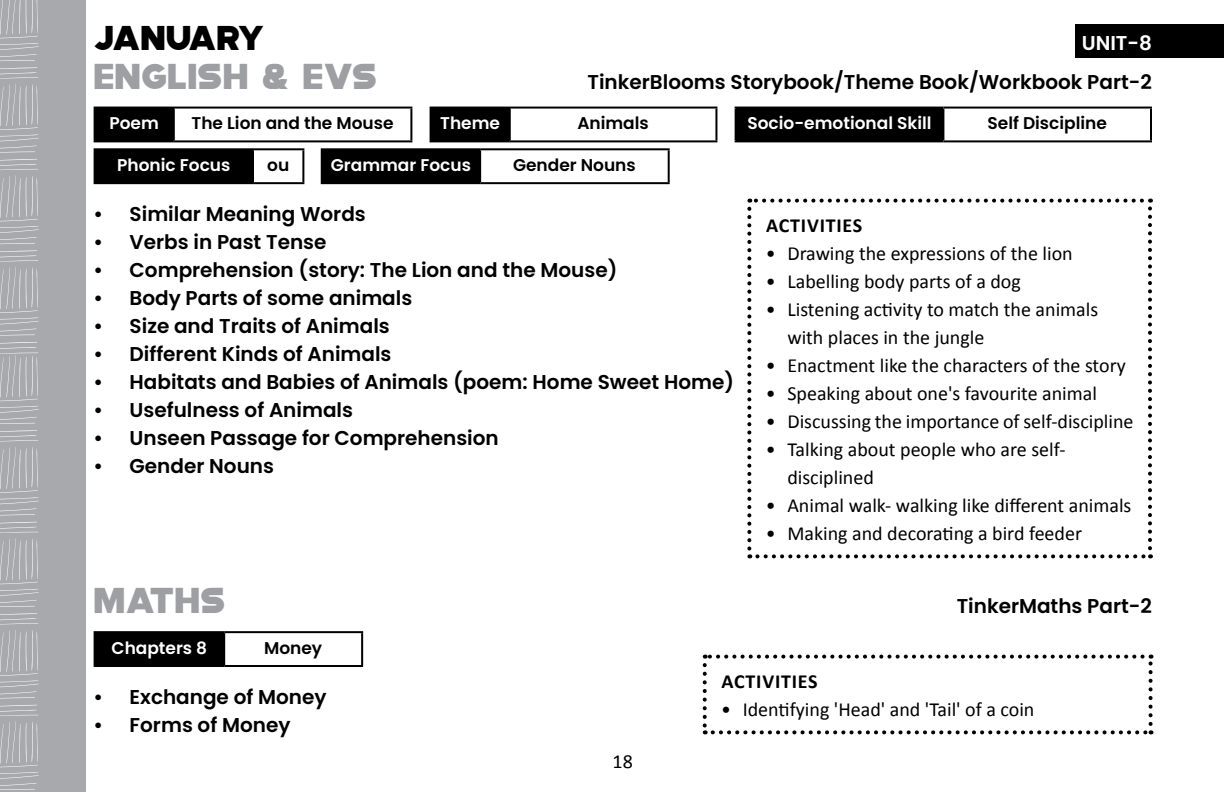
<style>
.page{position:relative;width:1224px;height:792px;background:#fff}
.page>*{position:absolute;margin:0;border:0;box-sizing:border-box;transform-origin:0 0}
.t1{font:36px "Modia Non Commercial";color:#9d9fa2}
.t2{font:34.4px "Modia Non Commercial";letter-spacing:-.03em;color:#000}
.t3{font:20px/28px "Calibri";color:#000}
.t4{font:600 20px "Poppins";color:#000}
.t5{font:700 20px "Calibri";letter-spacing:.04em;color:#000}
.t6{font:600 20px "Poppins";color:#fff}
.t7{font:600 17px "Poppins";color:#fff}
.t8{font:600 17px "Poppins";color:#000}
</style>
<div class="page">
<div style="left:0;top:0;width:85px;height:792px;background:#a7a9ac"></div>
<svg style="left:0;top:0;width:39px;height:790px"></svg>
<svg style="left:747px;top:209px;width:4px;height:349px"></svg>
<svg style="left:757px;top:554px;width:394px;height:4px"></svg>
<svg style="left:1148px;top:199px;width:4px;height:349px"></svg>
<svg style="left:749px;top:199px;width:393px;height:4px"></svg>
<div style="left:95px;top:108px;width:79px;height:33px;background:#000"></div>
<hr style="left:173px;top:109px;width:2px;height:31px;background:#000">
<hr style="left:94px;top:107px;width:80px;height:2px;background:#000">
<hr style="left:94px;top:109px;width:2px;height:31px;background:#000">
<hr style="left:174px;top:107px;width:238px;height:2px;background:#000">
<hr style="left:410px;top:109px;width:2px;height:31px;background:#000">
<hr style="left:94px;top:140px;width:80px;height:2px;background:#000">
<hr style="left:174px;top:140px;width:238px;height:2px;background:#000">
<div style="left:431px;top:108px;width:79px;height:33px;background:#000"></div>
<hr style="left:509px;top:109px;width:2px;height:31px;background:#000">
<hr style="left:430px;top:107px;width:80px;height:2px;background:#000">
<hr style="left:430px;top:109px;width:2px;height:31px;background:#000">
<hr style="left:510px;top:107px;width:207px;height:2px;background:#000">
<hr style="left:715px;top:109px;width:2px;height:31px;background:#000">
<hr style="left:430px;top:140px;width:80px;height:2px;background:#000">
<hr style="left:510px;top:140px;width:207px;height:2px;background:#000">
<div style="left:95px;top:149px;width:158px;height:34px;background:#000"></div>
<hr style="left:252px;top:150px;width:2px;height:32px;background:#000">
<hr style="left:94px;top:148px;width:159px;height:2px;background:#000">
<hr style="left:94px;top:150px;width:2px;height:32px;background:#000">
<hr style="left:253px;top:148px;width:51px;height:2px;background:#000">
<hr style="left:302px;top:150px;width:2px;height:32px;background:#000">
<hr style="left:94px;top:182px;width:159px;height:2px;background:#000">
<hr style="left:253px;top:182px;width:51px;height:2px;background:#000">
<div style="left:322px;top:149px;width:158px;height:34px;background:#000"></div>
<hr style="left:479px;top:150px;width:2px;height:32px;background:#000">
<hr style="left:321px;top:148px;width:159px;height:2px;background:#000">
<hr style="left:321px;top:150px;width:2px;height:32px;background:#000">
<hr style="left:480px;top:148px;width:190px;height:2px;background:#000">
<hr style="left:668px;top:150px;width:2px;height:32px;background:#000">
<hr style="left:321px;top:182px;width:159px;height:2px;background:#000">
<hr style="left:480px;top:182px;width:190px;height:2px;background:#000">
<div style="left:1076px;top:25px;width:148px;height:33px;background:#000"></div>
<div style="left:95px;top:632px;width:129px;height:34px;background:#000"></div>
<hr style="left:223px;top:633px;width:2px;height:32px;background:#000">
<hr style="left:94px;top:631px;width:130px;height:2px;background:#000">
<hr style="left:94px;top:633px;width:2px;height:32px;background:#000">
<hr style="left:224px;top:631px;width:139px;height:2px;background:#000">
<hr style="left:361px;top:633px;width:2px;height:32px;background:#000">
<hr style="left:94px;top:665px;width:130px;height:2px;background:#000">
<hr style="left:224px;top:665px;width:139px;height:2px;background:#000">
<svg style="left:703px;top:665px;width:4px;height:69px"></svg>
<svg style="left:713px;top:730px;width:439px;height:4px"></svg>
<svg style="left:1149px;top:655px;width:4px;height:69px"></svg>
<svg style="left:705px;top:655px;width:438px;height:4px"></svg>
<div style="left:736px;top:108px;width:207px;height:33px;background:#000"></div>
<hr style="left:942px;top:109px;width:2px;height:31px;background:#000">
<hr style="left:735px;top:107px;width:208px;height:2px;background:#000">
<hr style="left:735px;top:109px;width:2px;height:31px;background:#000">
<hr style="left:943px;top:107px;width:209px;height:2px;background:#000">
<hr style="left:1150px;top:109px;width:2px;height:31px;background:#000">
<hr style="left:735px;top:140px;width:208px;height:2px;background:#000">
<hr style="left:943px;top:140px;width:209px;height:2px;background:#000">
<h2 class="t2" style="left:94px;top:13px;width:173px">JANUARY</h2>
<p class="t6" style="left:1082px;top:31px;width:12px">unit</p>
<p class="t6" style="left:1127px;top:31px;width:26px">-8</p>
<h1 class="t1" style="left:94px;top:51px;width:285px">ENGLISH &amp; EVS</h1>
<p class="t7" style="left:109px;top:114px;width:51px">Poem</p>
<p class="t8" style="left:192px;top:114px;width:204px">The Lion and the Mouse</p>
<p class="t7" style="left:440px;top:114px;width:61px">Theme</p>
<p class="t8" style="left:577px;top:114px;width:73px">Animals</p>
<p class="t7" style="left:117px;top:155px;width:115px">Phonic Focus</p>
<p class="t8" style="left:267px;top:155px;width:24px">ou</p>
<p class="t7" style="left:331px;top:155px;width:142px">Grammar Focus</p>
<p class="t8" style="left:513px;top:155px;width:124px">Gender Nouns</p>
<p class="t4" style="left:588px;top:70px;width:566px">TinkerBlooms Storybook/Theme Book/Workbook Part-2</p>
<p class="t7" style="left:747px;top:114px;width:186px">Socio-emotional Skill</p>
<p class="t8" style="left:988px;top:114px;width:121px">Self Discipline</p>
<p class="t4" style="left:94px;top:202px;width:274px">• Similar Meaning Words</p>
<p class="t4" style="left:94px;top:230px;width:234px">• Verbs in Past Tense</p>
<p class="t4" style="left:94px;top:258px;width:525px">• Comprehension (story: The Lion and the Mouse)</p>
<p class="t4" style="left:94px;top:286px;width:320px">• Body Parts of some animals</p>
<p class="t4" style="left:94px;top:314px;width:298px">• Size and Traits of Animals</p>
<p class="t4" style="left:94px;top:342px;width:299px">• Different Kinds of Animals</p>
<p class="t4" style="left:94px;top:370px;width:642px">• Habitats and Babies of Animals (poem: Home Sweet Home)</p>
<p class="t4" style="left:94px;top:398px;width:261px">• Usefulness of Animals</p>
<p class="t4" style="left:94px;top:426px;width:407px">• Unseen Passage for Comprehension</p>
<p class="t4" style="left:94px;top:454px;width:182px">• Gender Nouns</p>
<h1 class="t1" style="left:94px;top:575px;width:133px">MATHS</h1>
<p class="t7" style="left:112px;top:638px;width:97px">Chapters 8</p>
<p class="t8" style="left:264px;top:638px;width:60px">Money</p>
<p class="t5" style="left:766px;top:211px;width:98px">ACTIVITIES</p>
<p class="t3" style="left:766px;top:238px;width:309px">• Drawing the expressions of the lion</p>
<p class="t3" style="left:766px;top:266px;width:257px">• Labelling body parts of a dog</p>
<p class="t3" style="left:787px;top:294px;width:312px;text-indent:-22px">• Listening activity to match the animals with places in the jungle</p>
<p class="t3" style="left:766px;top:350px;width:362px">• Enactment like the characters of the story</p>
<p class="t3" style="left:766px;top:378px;width:333px">• Speaking about one's favourite animal</p>
<p class="t3" style="left:766px;top:406px;width:369px">• Discussing the importance of self-discipline</p>
<p class="t3" style="left:787px;top:434px;width:280px;text-indent:-22px">• Talking about people who are self&shy;disciplined</p>
<p class="t3" style="left:766px;top:490px;width:367px">• Animal walk- walking like different animals</p>
<p class="t3" style="left:766px;top:518px;width:318px">• Making and decorating a bird feeder</p>
<p class="t4" style="left:957px;top:595px;width:197px">TinkerMaths Part-2</p>
<p class="t4" style="left:94px;top:685px;width:234px">• Exchange of Money</p>
<p class="t4" style="left:94px;top:713px;width:198px">• Forms of Money</p>
<p class="t3" style="left:613px;top:747px;width:22px">18</p>
<p class="t5" style="left:722px;top:667px;width:98px">ACTIVITIES</p>
<p class="t3" style="left:721px;top:694px;width:315px">• Identifying 'Head' and 'Tail' of a coin</p>
</div>
